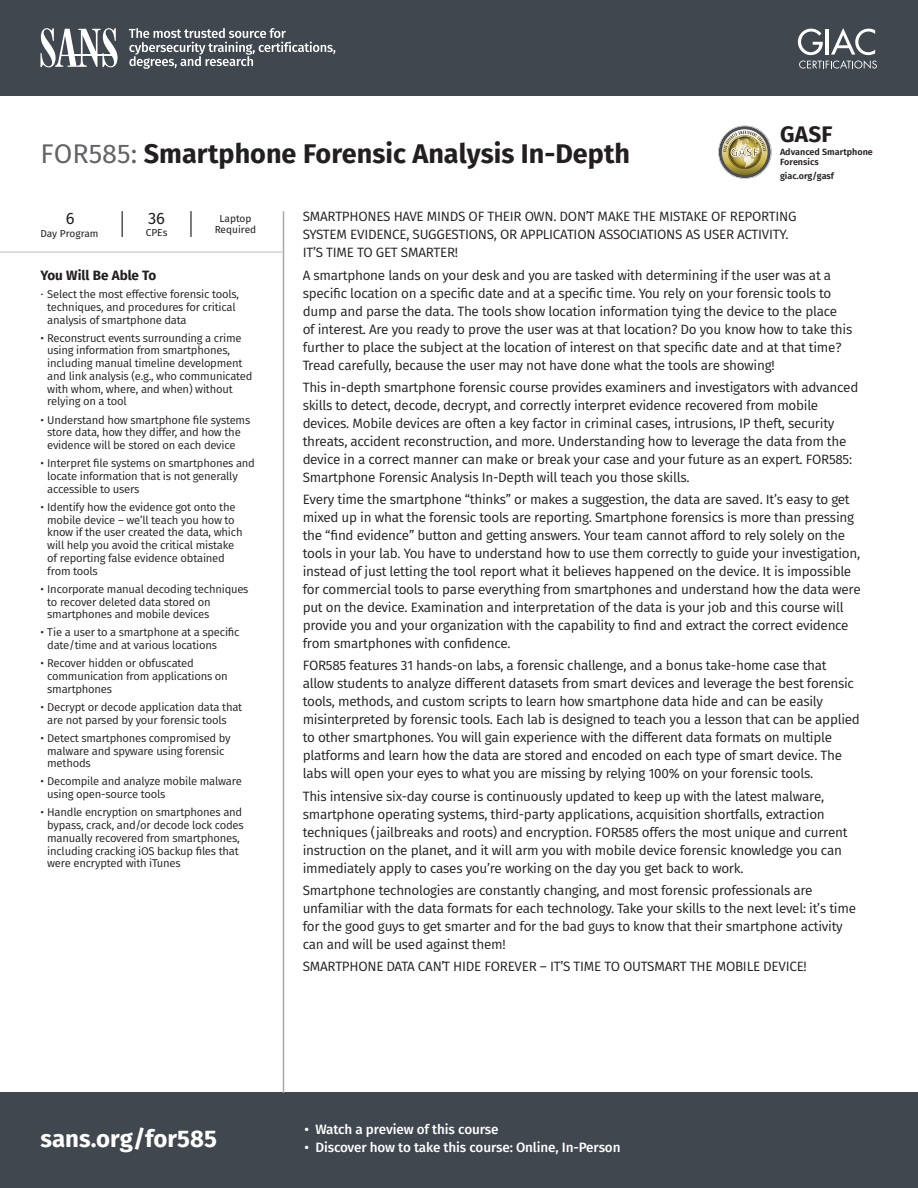
<style>
.page{position:relative;width:918px;height:1188px;background:#fff}
.page>*{position:absolute;margin:0;border:0;box-sizing:border-box;transform-origin:0 0}
.t1{font:700 27px "Fira Sans";color:#231f20}
.t2{font:700 24px "Fira Sans";color:#fff}
.t3{font:700 22.5px "Fira Sans";color:#231f20}
.t4{font:16.5px "Fira Sans";color:#231f20}
.t5{font:13.5px/18px "Fira Sans";letter-spacing:-.02em;color:#231f20}
.t6{font:500 13.5px "Fira Sans";letter-spacing:-.01em;color:#fff}
.t7{font:700 13.5px "Fira Sans";color:#231f20}
.t8{font:11.25px/12.8px "Fira Sans";letter-spacing:-.02em;color:#231f20}
.t9{font:10.05px/10.8px "Fira Sans";color:#231f20;text-align:center}
.t10{font:600 9px/10.5px "Fira Sans";color:#231f20}
.s1{font-weight:400;color:#636466}
.s2{font-weight:300;font-size:10.5px}
</style>
<div class="page">
<svg style="left:122px;top:211px;width:1px;height:26px"></svg>
<hr style="left:190px;top:211px;width:2px;height:26px;background:#231f20">
<hr style="left:0;top:252px;width:283px;height:1px;background:#bcbec0">
<svg style="left:718px;top:126px;width:54px;height:53px"></svg>
<div style="left:0;top:1093px;width:918px;height:95px;background:#40474f"></div>
<div style="left:0;top:0;width:918px;height:95px;background:#40474f"></div>
<hr style="left:283px;top:211px;width:1px;height:882px;background:#a7a9ac">
<svg style="left:40px;top:28px;width:78px;height:39px"></svg>
<hr style="left:69px;top:55px;width:47px;height:1px;background:#fff">
<svg style="left:129px;top:28px;width:206px;height:41px"></svg>
<svg style="left:798px;top:28px;width:79px;height:41px"></svg>
<h1 class="t1" style="left:40px;top:135px;width:591px"><span class="s1">FOR585:</span> Smartphone Forensic Analysis In-Depth</h1>
<h3 class="t3" style="left:780px;top:118px;width:54px">GASF</h3>
<p class="t10" style="left:780px;top:146px;width:94px">Advanced Smartphone<br>Forensics</p>
<p class="t10" style="left:780px;top:170px;width:56px">giac.org/gasf</p>
<p class="t4" style="left:66px;top:206px;width:10px">6</p>
<p class="t9" style="left:40px;top:228px;width:60px">Day Program</p>
<p class="t4" style="left:148px;top:207px;width:19px">36</p>
<p class="t9" style="left:146px;top:227px;width:23px">CPEs</p>
<p class="t9" style="left:215px;top:213px;width:43px">Laptop<br>Required</p>
<p class="t7" style="left:41px;top:266px;width:117px">You Will Be Able To</p>
<p class="t8" style="left:47px;top:288px;width:193px;text-indent:-7px"><span class="s2">•</span> Select the most effective forensic tools, techniques, and procedures for critical analysis of smartphone data</p>
<p class="t8" style="left:47px;top:331px;width:207px;text-indent:-7px">• Reconstruct events surrounding a crime using information from smartphones, including manual timeline development and link analysis (e.g., who communicated with whom, where, and when) without relying on a tool</p>
<p class="t8" style="left:47px;top:413px;width:205px;text-indent:-7px">• Understand how smartphone file systems store data, how they differ, and how the evidence will be stored on each device</p>
<p class="t8" style="left:47px;top:457px;width:209px;text-indent:-7px">• Interpret file systems on smartphones and locate information that is not generally accessible to users</p>
<p class="t8" style="left:47px;top:501px;width:197px;text-indent:-7px">• Identify how the evidence got onto the mobile device – we’ll teach you how to know if the user created the data, which will help you avoid the critical mistake of reporting false evidence obtained from tools</p>
<p class="t8" style="left:47px;top:582px;width:203px;text-indent:-7px">• Incorporate manual decoding techniques to recover deleted data stored on smartphones and mobile devices</p>
<p class="t8" style="left:47px;top:626px;width:194px;text-indent:-7px">• Tie a user to a smartphone at a specific date/time and at various locations</p>
<p class="t8" style="left:47px;top:657px;width:182px;text-indent:-7px">• Recover hidden or obfuscated communication from applications on smartphones</p>
<p class="t8" style="left:47px;top:701px;width:196px;text-indent:-7px">• Decrypt or decode application data that are not parsed by your forensic tools</p>
<p class="t8" style="left:47px;top:732px;width:185px;text-indent:-7px">• Detect smartphones compromised by malware and spyware using forensic methods</p>
<p class="t8" style="left:47px;top:775px;width:196px;text-indent:-7px">• Decompile and analyze mobile malware using open-source tools</p>
<p class="t8" style="left:47px;top:806px;width:198px;text-indent:-7px">• Handle encryption on smartphones and bypass, crack, and/or decode lock codes manually recovered from smartphones, including cracking iOS backup files that were encrypted with iTunes</p>
<p class="t5" style="left:303px;top:208px;width:495px">SMARTPHONES HAVE MINDS OF THEIR OWN. DON’T MAKE THE MISTAKE OF REPORTING<br>SYSTEM EVIDENCE, SUGGESTIONS, OR APPLICATION ASSOCIATIONS AS USER ACTIVITY.<br>IT’S TIME TO GET SMARTER!</p>
<p class="t5" style="left:303px;top:266px;width:551px">A smartphone lands on your desk and you are tasked with determining if the user was at a specific location on a specific date and at a specific time. You rely on your forensic tools to dump and parse the data. The tools show location information tying the device to the place of interest. Are you ready to prove the user was at that location? Do you know how to take this further to place the subject at the location of interest on that specific date and at that time?<br>Tread carefully, because the user may not have done what the tools are showing!</p>
<p class="t5" style="left:303px;top:378px;width:557px">This in-depth smartphone forensic course provides examiners and investigators with advanced skills to detect, decode, decrypt, and correctly interpret evidence recovered from mobile devices. Mobile devices are often a key factor in criminal cases, intrusions, IP theft, security threats, accident reconstruction, and more. Understanding how to leverage the data from the device in a correct manner can make or break your case and your future as an expert. FOR585:<br>Smartphone Forensic Analysis In-Depth will teach you those skills.</p>
<p class="t5" style="left:303px;top:490px;width:560px">Every time the smartphone “thinks” or makes a suggestion, the data are saved. It’s easy to get mixed up in what the forensic tools are reporting. Smartphone forensics is more than pressing the “find evidence” button and getting answers. Your team cannot afford to rely solely on the tools in your lab. You have to understand how to use them correctly to guide your investigation, instead of just letting the tool report what it believes happened on the device. It is impossible for commercial tools to parse everything from smartphones and understand how the data were put on the device. Examination and interpretation of the data is your job and this course will provide you and your organization with the capability to find and extract the correct evidence from smartphones with confidence.</p>
<p class="t5" style="left:303px;top:657px;width:559px">FOR585 features 31 hands-on labs, a forensic challenge, and a bonus take-home case that allow students to analyze different datasets from smart devices and leverage the best forensic tools, methods, and custom scripts to learn how smartphone data hide and can be easily misinterpreted by forensic tools. Each lab is designed to teach you a lesson that can be applied to other smartphones. You will gain experience with the different data formats on multiple platforms and learn how the data are stored and encoded on each type of smart device. The labs will open your eyes to what you are missing by relying 100% on your forensic tools.</p>
<p class="t5" style="left:303px;top:787px;width:546px">This intensive six-day course is continuously updated to keep up with the latest malware, smartphone operating systems, third-party applications, acquisition shortfalls, extraction techniques (jailbreaks and roots) and encryption. FOR585 offers the most unique and current instruction on the planet, and it will arm you with mobile device forensic knowledge you can immediately apply to cases you’re working on the day you get back to work.</p>
<p class="t5" style="left:303px;top:881px;width:555px">Smartphone technologies are constantly changing, and most forensic professionals are unfamiliar with the data formats for each technology. Take your skills to the next level: it’s time for the good guys to get smarter and for the bad guys to know that their smartphone activity can and will be used against them!</p>
<p class="t5" style="left:303px;top:957px;width:506px">SMARTPHONE DATA CAN’T HIDE FOREVER – IT’S TIME TO OUTSMART THE MOBILE DEVICE!</p>
<h2 class="t2" style="left:40px;top:1122px;width:178px">sans.org/for585</h2>
<p class="t6" style="left:305px;top:1120px;width:195px">• Watch a preview of this course</p>
<p class="t6" style="left:305px;top:1138px;width:318px">• Discover how to take this course: Online, In-Person</p>
</div>
